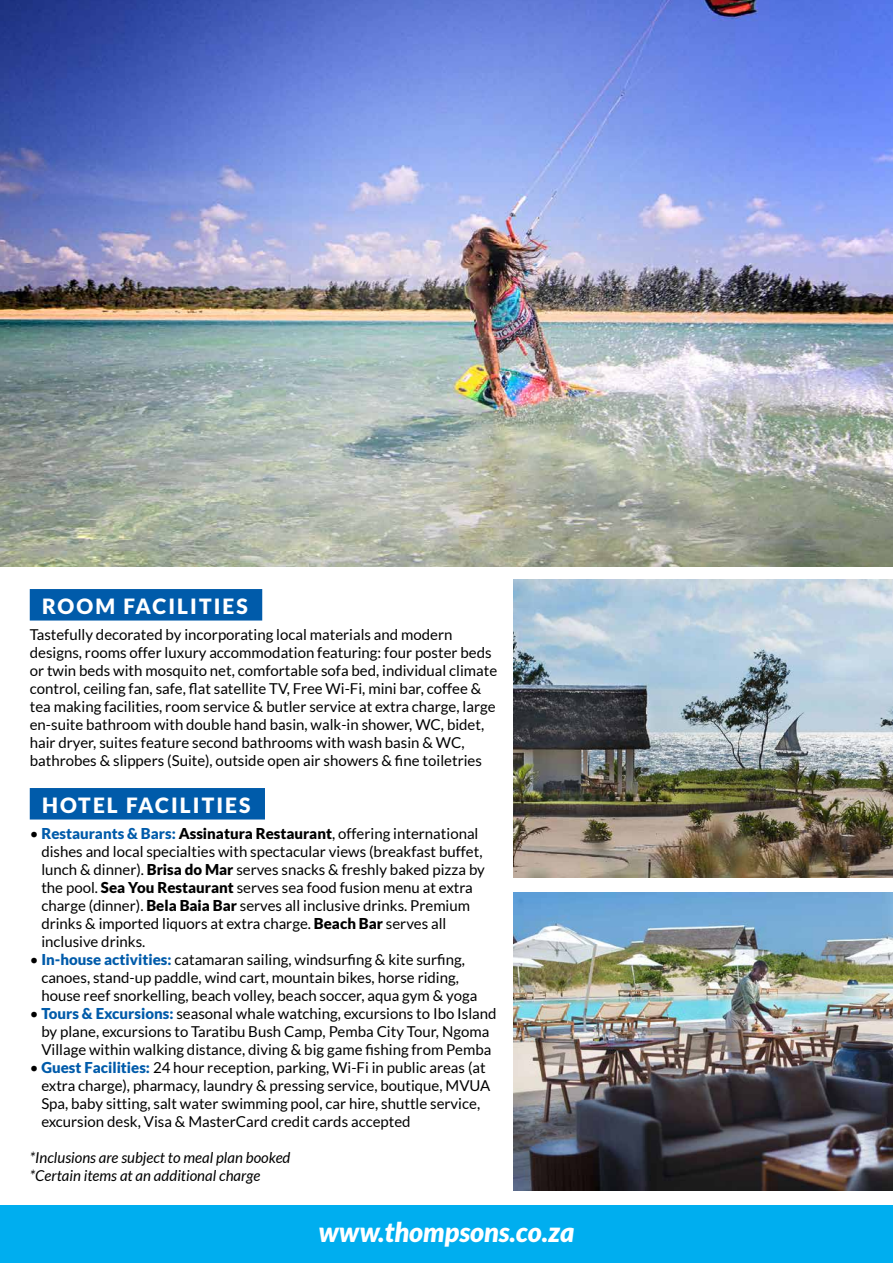
<style>
.page{position:relative;width:893px;height:1263px;background:#fff}
.page>*{position:absolute;margin:0;border:0;box-sizing:border-box;transform-origin:0 0}
.t1{font:italic 900 27px "Lato";color:#fff}
.t2{font:900 21px "Lato";letter-spacing:.1em;color:#fff}
.t3{font:15px/18px "Lato";color:#000}
.t4{font:italic 15px/18px "Lato";color:#000}
.s1{font-weight:900;color:#005baa}
.s2{font-weight:900}
</style>
<div class="page">
<img style="left:513px;top:580px;width:380px;height:298px">
<img style="left:513px;top:892px;width:380px;height:298px">
<div style="left:0;top:1205px;width:893px;height:58px;background:#00aeef"></div>
<img style="left:0;top:0;width:893px;height:567px">
<div style="left:30px;top:589px;width:232px;height:31px;background:#005baa"></div>
<div style="left:30px;top:788px;width:235px;height:31px;background:#005baa"></div>
<h2 class="t2" style="left:42px;top:594px;width:207px">ROOM FACILITIES</h2>
<p class="t3" style="left:30px;top:626px;width:469px">Tastefully decorated by incorporating local materials and modern designs, rooms offer luxury accommodation featuring: four poster beds or twin beds with mosquito net, comfortable sofa bed, individual climate control, ceiling fan, safe, flat satellite TV, Free Wi-Fi, mini bar, coffee &amp; tea making facilities, room service &amp; butler service at extra charge, large en-suite bathroom with double hand basin, walk-in shower, WC, bidet, hair dryer, suites feature second bathrooms with wash basin &amp; WC, bathrobes &amp; slippers (Suite), outside open air showers &amp; fine toiletries</p>
<h2 class="t2" style="left:42px;top:793px;width:210px">HOTEL FACILITIES</h2>
<p class="t3" style="left:41px;top:825px;width:445px;text-indent:-12px">• <span class="s1">Restaurants &amp; Bars:</span> <span class="s2">Assinatura Restaurant</span>, offering international dishes and local specialties with spectacular views (breakfast buffet, lunch &amp; dinner). <span class="s2">Brisa do Mar</span> serves snacks &amp; freshly baked pizza by the pool. <span class="s2">Sea You Restaurant</span> serves sea food fusion menu at extra charge (dinner). <span class="s2">Bela Baia Bar</span> serves all inclusive drinks. Premium drinks &amp; imported liquors at extra charge. <span class="s2">Beach Bar</span> serves all inclusive drinks.</p>
<p class="t3" style="left:41px;top:951px;width:437px;text-indent:-12px">• <span class="s1">In-house activities:</span> catamaran sailing, windsurfing &amp; kite surfing, canoes, stand-up paddle, wind cart, mountain bikes, horse riding, house reef snorkelling, beach volley, beach soccer, aqua gym &amp; yoga</p>
<p class="t3" style="left:30px;top:1005px;width:468px;text-align:center">• <span class="s1">Tours &amp; Excursions:</span> seasonal whale watching, excursions to Ibo Island by plane, excursions to Taratibu Bush Camp, Pemba City Tour, Ngoma<br>Village within walking distance, diving &amp; big game fishing from Pemba</p>
<p class="t3" style="left:41px;top:1059px;width:450px;text-indent:-12px">• <span class="s1">Guest Facilities:</span> 24 hour reception, parking, Wi-Fi in public areas (at extra charge), pharmacy, laundry &amp; pressing service, boutique, MVUA Spa, baby sitting, salt water swimming pool, car hire, shuttle service, excursion desk, Visa &amp; MasterCard credit cards accepted</p>
<p class="t4" style="left:30px;top:1149px;width:262px">*Inclusions are subject to meal plan booked *Certain items at an additional charge</p>
<h1 class="t1" style="left:319px;top:1216px;width:257px">www.thompsons.co.za</h1>
</div>
